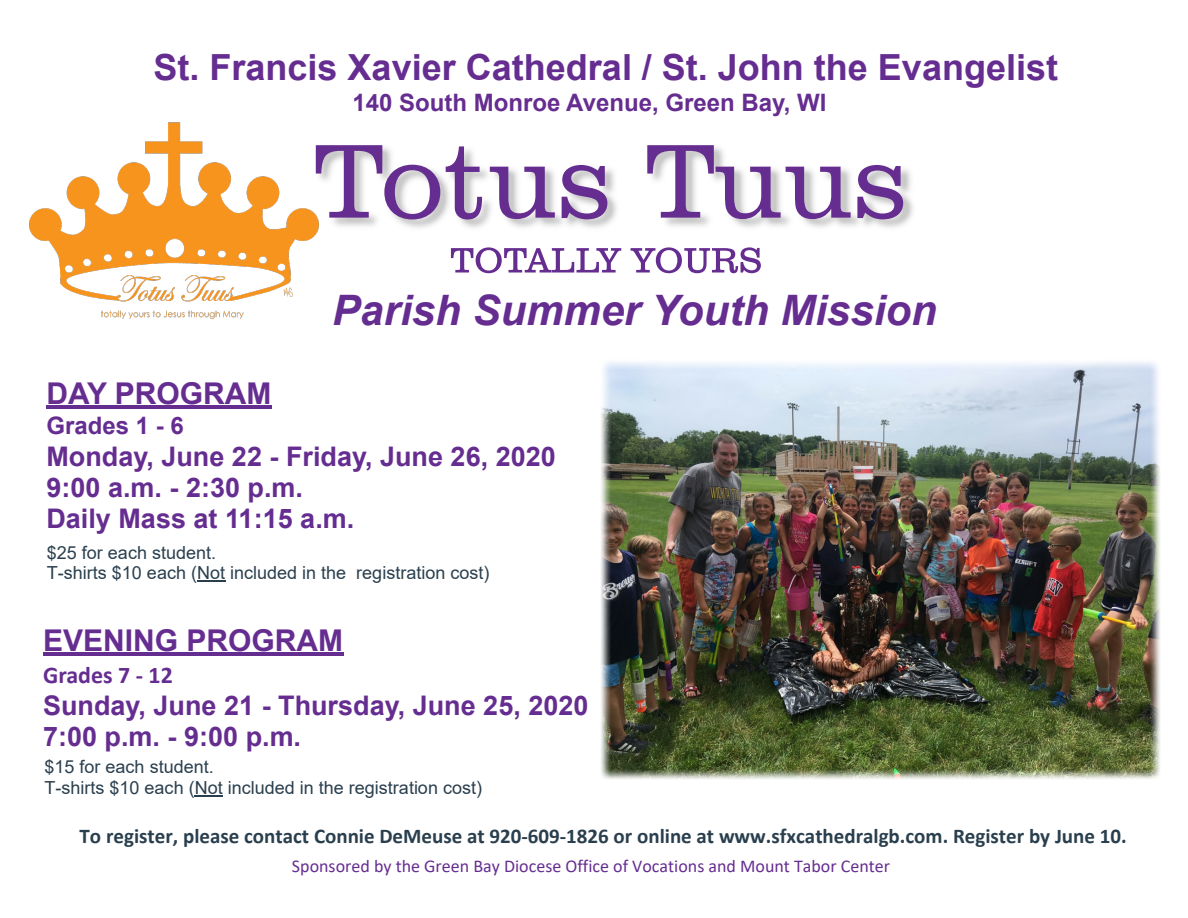
<style>
.page{position:relative;width:1188px;height:918px;background:#fff}
.page>*{position:absolute;margin:0;border:0;box-sizing:border-box;transform-origin:0 0}
.t1{font:300 108px "Clarendon BT";color:#662d91}
.t2{font:italic 700 42px "Arial";color:#662d91}
.t3{font:700 36px "Arial";color:#662d91}
.t4{font:700 30px "Arial";color:#662d91}
.t5{font:700 27px/30.9px "Arial";color:#662d91}
.t6{font:700 24px "Arial";color:#662d91}
.t7{font:700 24px "Calibri";color:#662d91}
.t8{font:700 21px "Calibri";color:#2a3f4e}
.t9{font:18px/20.7px "Arial";color:#2a3f4e}
.t10{font:18px "Calibri";color:#662d91}
</style>
<div class="page">
<img style="left:322px;top:147px;width:591px;height:127px">
<hr style="left:46px;top:406px;width:226px;height:3px;background:#662d91">
<svg style="left:197px;top:581px;width:28px;height:1px"></svg>
<hr style="left:43px;top:652px;width:300px;height:4px;background:#662d91">
<svg style="left:451px;top:247px;width:170px;height:26px"></svg>
<svg style="left:631px;top:247px;width:130px;height:26px"></svg>
<img style="left:29px;top:122px;width:293px;height:198px">
<img style="left:601px;top:362px;width:559px;height:417px">
<svg style="left:195px;top:795px;width:28px;height:1px"></svg>
<h3 class="t3" style="left:154px;top:53px;width:906px">St. Francis Xavier Cathedral / St. John the Evangelist</h3>
<h3 class="t6" style="left:352px;top:93px;width:476px">140 South Monroe Avenue, Green Bay, WI</h3>
<h1 class="t1" style="left:313px;top:136px;width:596px">Totus Tuus</h1>
<h2 class="t2" style="left:332px;top:294px;width:606px">Parish Summer Youth Mission</h2>
<h3 class="t4" style="left:46px;top:382px;width:227px">DAY PROGRAM</h3>
<h3 class="t6" style="left:46px;top:416px;width:139px">Grades 1 - 6</h3>
<h3 class="t5" style="left:46px;top:444px;width:511px">Monday, June 22 - Friday, June 26, 2020<br>9:00 a.m. - 2:30 p.m.<br>Daily Mass at 11:15 a.m.</h3>
<p class="t9" style="left:47px;top:544px;width:444px">$25 for each student.<br>T-shirts $10 each (Not included in the registration cost)</p>
<h3 class="t4" style="left:43px;top:629px;width:302px">EVENING PROGRAM</h3>
<h3 class="t7" style="left:43px;top:665px;width:131px">Grades 7 - 12</h3>
<h3 class="t5" style="left:43px;top:693px;width:547px">Sunday, June 21 - Thursday, June 25, 2020<br>7:00 p.m. - 9:00 p.m.</h3>
<p class="t9" style="left:44px;top:758px;width:439px">$15 for each student.<br>T-shirts $10 each (Not included in the registration cost)</p>
<p class="t8" style="left:80px;top:827px;width:1049px">To register, please contact Connie DeMeuse at 920-609-1826 or online at www.sfxcathedralgb.com. Register by June 10.</p>
<p class="t10" style="left:292px;top:858px;width:600px">Sponsored by the Green Bay Diocese Office of Vocations and Mount Tabor Center</p>
</div>
